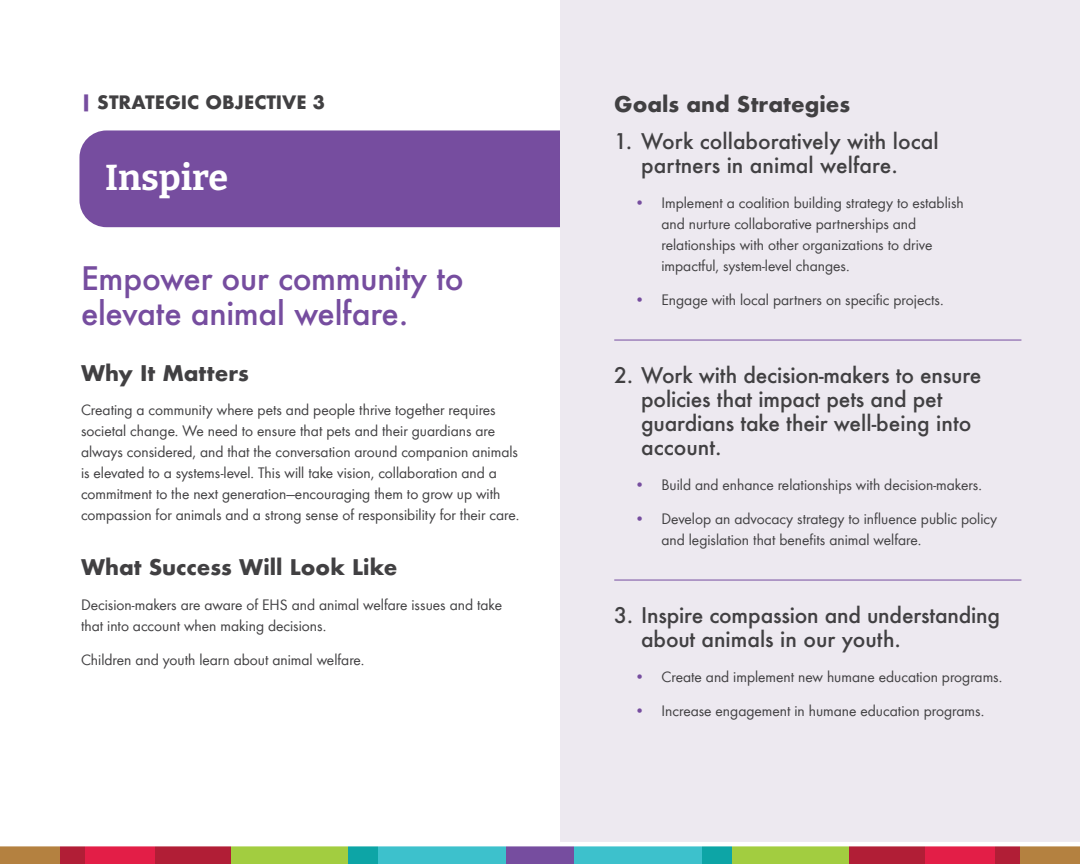
<style>
.page{position:relative;width:1080px;height:864px;background:#fff}
.page>*{position:absolute;margin:0;border:0;box-sizing:border-box;transform-origin:0 0}
.Heading_1{font:700 36px "Bitter";color:#fff}
.Intro_Large_Text{font:500 31.5px/34.5px "Futura";letter-spacing:-.01em;color:#764d9f}
.t1{font:500 21px/24px "Futura";letter-spacing:-.01em;color:#414042}
.Subhead{font:700 21px "Futura";color:#414042}
.Subhead_Futura{font:700 21px "Futura";color:#414042}
.Eyebrow_Text{font:700 18px "Futura";color:#414042}
.Body_Copy{font:15.75px/21px "Futura Boo";color:#414042}
.Bullets{font:15.75px/21px "Futura Boo";color:#414042}
.s1{color:#764d9f}
</style>
<div class="page">
<div style="left:79px;top:130px;width:974px;height:97px;background:#764d9f;border-radius:27px"></div>
<div style="left:560px;top:0;width:520px;height:851px;background:#ede9f0"></div>
<hr style="left:614px;top:340px;width:407px;height:1px;background:#764d9f">
<hr style="left:614px;top:580px;width:407px;height:1px;background:#764d9f">
<div style="left:60px;top:843px;width:26px;height:21px;background:#b11e36"></div>
<div style="left:85px;top:843px;width:71px;height:21px;background:#e31e47"></div>
<div style="left:4px;top:843px;width:56px;height:21px;background:#b48140"></div>
<div style="left:155px;top:843px;width:76px;height:21px;background:#b11e36"></div>
<div style="left:231px;top:843px;width:118px;height:21px;background:#a2cd40"></div>
<div style="left:349px;top:843px;width:29px;height:21px;background:#0da5a6"></div>
<div style="left:378px;top:843px;width:128px;height:21px;background:#3dc1cc"></div>
<div style="left:506px;top:843px;width:34px;height:21px;background:#764d9f"></div>
<div style="left:994px;top:843px;width:26px;height:21px;background:#b11e36"></div>
<div style="left:924px;top:843px;width:71px;height:21px;background:#e31e47"></div>
<div style="left:1020px;top:843px;width:56px;height:21px;background:#b48140"></div>
<div style="left:849px;top:843px;width:76px;height:21px;background:#b11e36"></div>
<div style="left:731px;top:843px;width:118px;height:21px;background:#a2cd40"></div>
<div style="left:702px;top:843px;width:29px;height:21px;background:#0da5a6"></div>
<div style="left:574px;top:843px;width:128px;height:21px;background:#3dc1cc"></div>
<div style="left:540px;top:843px;width:34px;height:21px;background:#764d9f"></div>
<hr style="left:0;top:842px;width:1080px;height:4px;background:#fff">
<div style="left:1053px;top:844px;width:27px;height:20px;background:#b48140"></div>
<hr style="left:1053px;top:842px;width:27px;height:4px;background:#fff">
<p class="Eyebrow_Text" style="left:81px;top:90px;width:246px"><span class="s1">|</span> STRATEGIC OBJECTIVE 3</p>
<p class="Heading_1" style="left:105px;top:148px;width:125px">Inspire</p>
<p class="Intro_Large_Text" style="left:81px;top:261px;width:384px">Empower our community to elevate animal welfare.</p>
<p class="Subhead" style="left:81px;top:358px;width:169px">Why It Matters</p>
<p class="Body_Copy" style="left:81px;top:399px;width:440px">Creating a community where pets and people thrive together requires societal change. We need to ensure that pets and their guardians are always considered, and that the conversation around companion animals is elevated to a systems-level. This will take vision, collaboration and a commitment to the next generation—encouraging them to grow up with compassion for animals and a strong sense of responsibility for their care.</p>
<p class="Subhead" style="left:81px;top:552px;width:318px">What Success Will Look Like</p>
<p class="Body_Copy" style="left:81px;top:593px;width:423px">Decision-makers are aware of EHS and animal welfare issues and take that into account when making decisions.</p>
<p class="Body_Copy" style="left:81px;top:649px;width:285px">Children and youth learn about animal welfare.</p>
<p class="Subhead_Futura" style="left:614px;top:89px;width:237px">Goals and Strategies</p>
<p class="t1" style="left:641px;top:129px;width:299px;text-indent:-27px">1. Work collaboratively with local partners in animal welfare.</p>
<p class="Bullets" style="left:661px;top:191px;width:304px;text-indent:-27px"><span class="s1">•</span> Implement a coalition building strategy to establish and nurture collaborative partnerships and relationships with other organizations to drive impactful, system-level changes.</p>
<p class="Bullets" style="left:634px;top:289px;width:311px"><span class="s1">•</span> Engage with local partners on specific projects.</p>
<p class="t1" style="left:641px;top:363px;width:342px;text-indent:-27px">2. Work with decision-makers to ensure policies that impact pets and pet guardians take their well-being into account.</p>
<p class="Bullets" style="left:634px;top:473px;width:349px"><span class="s1">•</span> Build and enhance relationships with decision-makers.</p>
<p class="Bullets" style="left:662px;top:508px;width:337px;text-indent:-27px"><span class="s1">•</span> Develop an advocacy strategy to influence public policy and legislation that benefits animal welfare.</p>
<p class="t1" style="left:641px;top:603px;width:360px;text-indent:-27px">3. Inspire compassion and understanding about animals in our youth.</p>
<p class="Bullets" style="left:634px;top:665px;width:369px"><span class="s1">•</span> Create and implement new humane education programs.</p>
<p class="Bullets" style="left:634px;top:700px;width:351px"><span class="s1">•</span> Increase engagement in humane education programs.</p>
</div>
